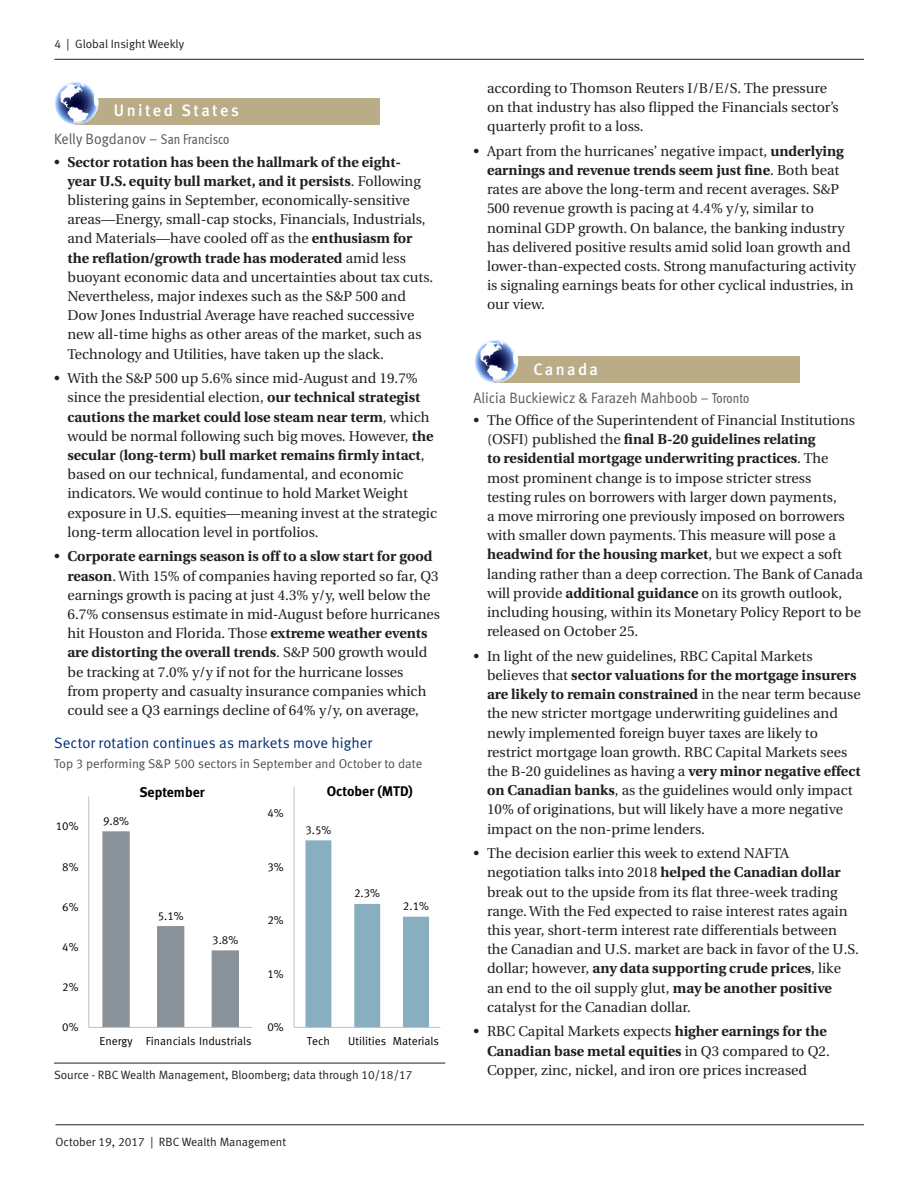
<style>
.page{position:relative;width:918px;height:1188px;background:#fff}
.page>*{position:absolute;margin:0;border:0;box-sizing:border-box;transform-origin:0 0}
.t1{font:16.5px "Meta Medium LF";letter-spacing:.145em;color:#fff}
.Graph_Diagram_Header{font:15px "Meta Normal LF";color:#002f73}
.Author_text{font:15px "Meta Normal LF";color:#57585a;scale:.94 1}
.Author_text-2{font:15px "Meta Normal LF";color:#57585a;scale:.95 1}
.t2{font:14.25px/19.2px "Utopia";color:#231f20}
.t3{font:13.95px "Meta Bold LF";color:#000}
.Graph_Diagram_Subhea{font:12.75px "Meta Normal LF";color:#4a4f55}
.Disclosure_Source_w{font:12px "Meta Normal LF";color:#231f20}
.t4{font:11.55px "Meta Normal LF";color:#000}
.s1{font-family:"Meta Cond Book LF";font-size:14.25px}
.s2{font-weight:700}
.s3{font-size:14.25px}
</style>
<div class="page">
<hr style="left:55px;top:1125px;width:809px;height:1px;background:#231f20">
<hr style="left:54px;top:59px;width:810px;height:1px;background:#231f20">
<div style="left:495px;top:356px;width:304px;height:27px;background:#baac87"></div>
<img style="left:475px;top:340px;width:43px;height:43px">
<div style="left:75px;top:98px;width:305px;height:27px;background:#baac87"></div>
<img style="left:55px;top:82px;width:44px;height:43px">
<hr style="left:54px;top:1063px;width:391px;height:1px;background:#231f20">
<svg style="left:102px;top:831px;width:137px;height:196px"></svg>
<hr style="left:88px;top:797px;width:1px;height:230px;background:#bfbfbf">
<hr style="left:89px;top:1027px;width:164px;height:1px;background:#bfbfbf">
<svg style="left:305px;top:840px;width:124px;height:187px"></svg>
<hr style="left:294px;top:787px;width:1px;height:240px;background:#bfbfbf">
<hr style="left:294px;top:1027px;width:146px;height:1px;background:#bfbfbf">
<p class="Disclosure_Source_w" style="left:54px;top:37px;width:131px">4 | Global Insight Weekly</p>
<p class="t1" style="left:114px;top:101px;width:127px">United States</p>
<p class="Author_text-2" style="left:54px;top:130px;width:186px">Kelly Bogdanov – <span class="s1">San Francisco</span></p>
<p class="t2" style="left:68px;top:152px;width:367px;text-indent:-14px">• <span class="s2">Sector rotation has been the hallmark of the eight&shy;year U.S. equity bull market, and it persists</span>. Following blistering gains in September, economically-sensitive areas—Energy, small-cap stocks, Financials, Industrials, and Materials—have cooled off as the <span class="s2">enthusiasm for the reflation/growth trade has moderated</span> amid less buoyant economic data and uncertainties about tax cuts.<br>Nevertheless, major indexes such as the S&amp;P 500 and Dow Jones Industrial Average have reached successive new all-time highs as other areas of the market, such as Technology and Utilities, have taken up the slack.</p>
<p class="t2" style="left:68px;top:369px;width:371px;text-indent:-14px">• With the S&amp;P 500 up 5.6% since mid-August and 19.7% since the presidential election, <span class="s2">our technical strategist cautions the market could lose steam near term</span>, which would be normal following such big moves. However, <span class="s2">the secular (long-term) bull market remains firmly intact</span>, based on our technical, fundamental, and economic indicators. We would continue to hold Market Weight exposure in U.S. equities—meaning invest at the strategic long-term allocation level in portfolios.</p>
<p class="t2" style="left:68px;top:547px;width:374px;text-indent:-14px">• <span class="s2">Corporate earnings season is off to a slow start for good reason</span>. With 15% of companies having reported so far, Q3 earnings growth is pacing at just 4.3% y/y, well below the 6.7% consensus estimate in mid-August before hurricanes hit Houston and Florida. Those <span class="s2">extreme weather events are distorting the overall trends</span>. S&amp;P 500 growth would be tracking at 7.0% y/y if not for the hurricane losses<br>from property and casualty insurance companies which could see a Q3 earnings decline of 64% y/y, on average,</p>
<p class="Graph_Diagram_Header" style="left:54px;top:735px;width:320px">Sector rotation continues as markets move higher</p>
<p class="Graph_Diagram_Subhea" style="left:54px;top:756px;width:370px">Top 3 performing S&amp;P 500 sectors in September and October to date</p>
<p class="t4" style="left:56px;top:820px;width:24px">10%</p>
<p class="t4" style="left:62px;top:860px;width:18px">8%</p>
<p class="t4" style="left:62px;top:900px;width:18px">6%</p>
<p class="t4" style="left:62px;top:940px;width:18px">4%</p>
<p class="t4" style="left:62px;top:980px;width:18px">2%</p>
<p class="t4" style="left:62px;top:1021px;width:18px">0%</p>
<p class="t4" style="left:103px;top:814px;width:27px">9.8%</p>
<p class="t3" style="left:139px;top:784px;width:67px">September</p>
<p class="t4" style="left:158px;top:909px;width:27px">5.1%</p>
<p class="t4" style="left:212px;top:933px;width:27px">3.8%</p>
<p class="t4" style="left:267px;top:807px;width:18px">4%</p>
<p class="t4" style="left:267px;top:860px;width:18px">3%</p>
<p class="t4" style="left:267px;top:914px;width:18px">2%</p>
<p class="t4" style="left:267px;top:967px;width:18px">1%</p>
<p class="t4" style="left:100px;top:1035px;width:154px">Energy Financials Industrials</p>
<p class="t4" style="left:267px;top:1021px;width:18px">0%</p>
<p class="t3" style="left:327px;top:783px;width:88px">October (MTD)</p>
<p class="t4" style="left:305px;top:823px;width:27px">3.5%</p>
<p class="t4" style="left:354px;top:887px;width:27px">2.3%</p>
<p class="t4" style="left:403px;top:900px;width:27px">2.1%</p>
<p class="t4" style="left:307px;top:1035px;width:25px">Tech</p>
<p class="t4" style="left:348px;top:1035px;width:92px">Utilities Materials</p>
<p class="Disclosure_Source_w" style="left:54px;top:1068px;width:360px">Source - RBC Wealth Management, Bloomberg; data through 10/18/17</p>
<p class="Disclosure_Source_w" style="left:55px;top:1135px;width:232px">October 19, 2017 | RBC Wealth Management</p>
<p class="t2" style="left:487px;top:79px;width:353px">according to Thomson Reuters I/B/E/S. The pressure on that industry has also flipped the Financials sector’s quarterly profit to a loss.</p>
<p class="t2" style="left:487px;top:142px;width:371px;text-indent:-14px">• Apart from the hurricanes’ negative impact, <span class="s2">underlying earnings and revenue trends seem just fine</span>. Both beat rates are above the long-term and recent averages. S&amp;P 500 revenue growth is pacing at 4.4% y/y, similar to nominal GDP growth. On balance, the banking industry has delivered positive results amid solid loan growth and lower-than-expected costs. Strong manufacturing activity is signaling earnings beats for other cyclical industries, in our view.</p>
<p class="t1" style="left:533px;top:359px;width:66px">Canada</p>
<p class="Author_text" style="left:474px;top:389px;width:295px">Alicia Buckiewicz &amp; Farazeh Mahboob <span class="s3">–</span> <span class="s1">Toronto</span></p>
<p class="t2" style="left:487px;top:411px;width:377px;text-indent:-14px">• The Office of the Superintendent of Financial Institutions (OSFI) published the <span class="s2">final B-20 guidelines relating<br>to residential mortgage underwriting practices</span>. The most prominent change is to impose stricter stress<br>testing rules on borrowers with larger down payments,<br>a move mirroring one previously imposed on borrowers with smaller down payments. This measure will pose a <span class="s2">headwind for the housing market</span>, but we expect a soft landing rather than a deep correction. The Bank of Canada will provide <span class="s2">additional guidance</span> on its growth outlook, including housing, within its Monetary Policy Report to be released on October 25.</p>
<p class="t2" style="left:487px;top:647px;width:375px;text-indent:-14px">• In light of the new guidelines, RBC Capital Markets believes that <span class="s2">sector valuations for the mortgage insurers are likely to remain constrained</span> in the near term because the new stricter mortgage underwriting guidelines and newly implemented foreign buyer taxes are likely to restrict mortgage loan growth. RBC Capital Markets sees the B-20 guidelines as having a <span class="s2">very minor negative effect on Canadian banks</span>, as the guidelines would only impact 10% of originations, but will likely have a more negative impact on the non-prime lenders.</p>
<p class="t2" style="left:487px;top:844px;width:374px;text-indent:-14px">• The decision earlier this week to extend NAFTA negotiation talks into 2018 <span class="s2">helped the Canadian dollar </span>break out to the upside from its flat three-week trading range. With the Fed expected to raise interest rates again this year, short-term interest rate differentials between the Canadian and U.S. market are back in favor of the U.S. dollar; however, <span class="s2">any data supporting crude prices</span>, like an end to the oil supply glut, <span class="s2">may be another positive </span>catalyst for the Canadian dollar.</p>
<p class="t2" style="left:487px;top:1022px;width:344px;text-indent:-14px">• RBC Capital Markets expects <span class="s2">higher earnings for the<br>Canadian base metal equities</span> in Q3 compared to Q2.<br>Copper, zinc, nickel, and iron ore prices increased</p>
</div>
